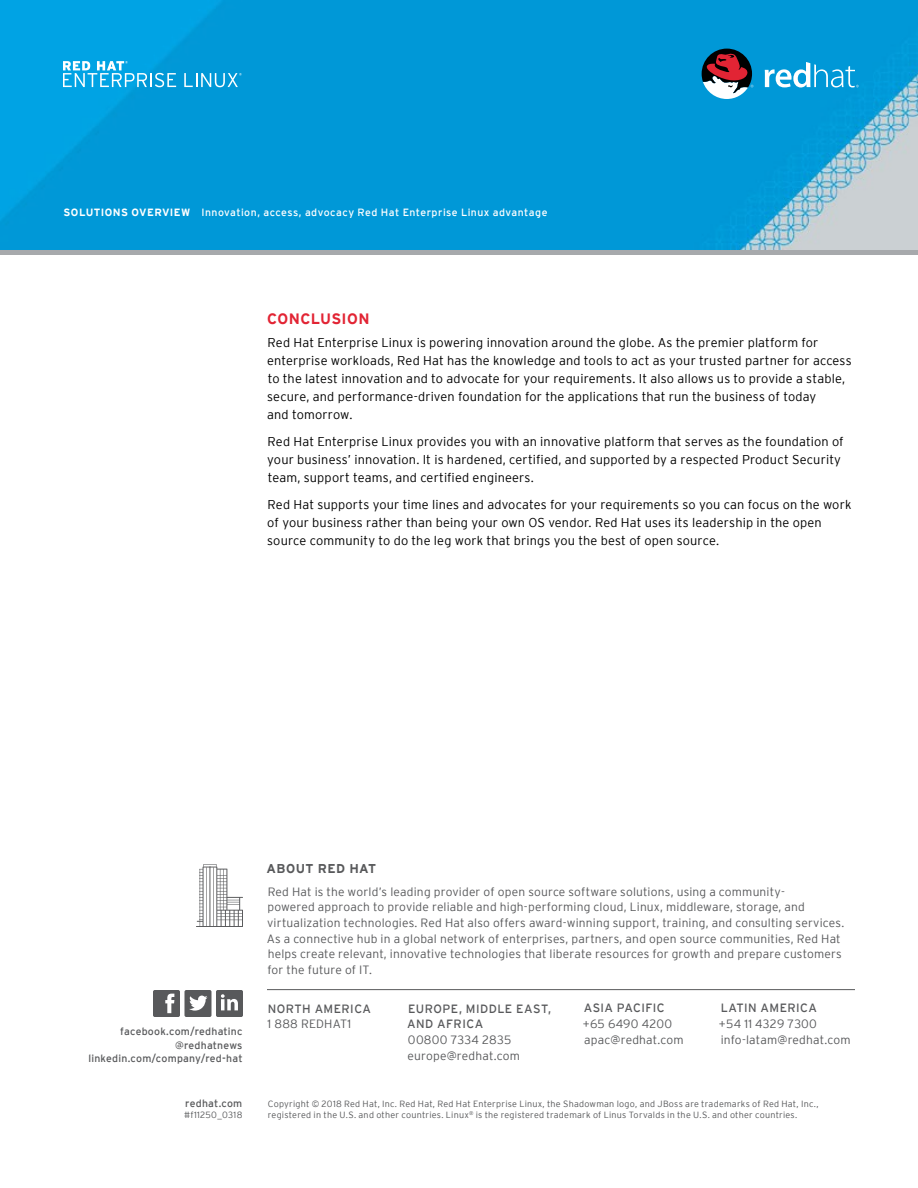
<style>
.page{position:relative;width:918px;height:1188px;background:#fff}
.page>*{position:absolute;margin:0;border:0;box-sizing:border-box;transform-origin:0 0}
.t1{font:700 15px "Interstate";letter-spacing:.02em;color:#e22434}
.t2{font:300 12.75px/18px "Interstate";letter-spacing:.01em;color:#000}
.t3{font:700 12.75px "Interstate";letter-spacing:.03em;color:#58595b}
.t4{font:300 12px/15.8px "Interstate";letter-spacing:.015em;color:#58595b}
.t5{font:12px/15.8px "Interstate";letter-spacing:.035em;color:#58595b}
.t6{font:10.5px "Interstate";letter-spacing:.045em;color:#fff}
.t7{font:10.5px/13.5px "Interstate";letter-spacing:.02em;color:#58595b;text-align:right}
.t8{font:300 9px/11.2px "Interstate";letter-spacing:.025em;color:#58595b}
.s1{font-weight:700}
</style>
<div class="page">
<img style="left:0;top:0;width:918px;height:250px">
<hr style="left:267px;top:989px;width:588px;height:1px;background:#58595b">
<svg style="left:153px;top:990px;width:90px;height:27px"></svg>
<svg style="left:196px;top:864px;width:47px;height:63px"></svg>
<svg style="left:765px;top:62px;width:94px;height:25px"></svg>
<svg style="left:702px;top:49px;width:51px;height:50px"></svg>
<svg style="left:63px;top:61px;width:113px;height:26px;background:#44b9e8"></svg>
<svg style="left:184px;top:73px;width:58px;height:14px"></svg>
<div style="left:0;top:250px;width:918px;height:5px;background:#a7a9ac"></div>
<p class="t6" style="left:64px;top:206px;width:485px"><span class="s1">SOLUTIONS OVERVIEW</span> Innovation, access, advocacy Red Hat Enterprise Linux advantage</p>
<p class="t1" style="left:267px;top:310px;width:104px">CONCLUSION</p>
<p class="t2" style="left:267px;top:333px;width:586px">Red Hat Enterprise Linux is powering innovation around the globe. As the premier platform for enterprise workloads, Red Hat has the knowledge and tools to act as your trusted partner for access to the latest innovation and to advocate for your requirements. It also allows us to provide a stable, secure, and performance-driven foundation for the applications that run the business of today<br>and tomorrow.</p>
<p class="t2" style="left:267px;top:432px;width:578px">Red Hat Enterprise Linux provides you with an innovative platform that serves as the foundation of your business’ innovation. It is hardened, certified, and supported by a respected Product Security team, support teams, and certified engineers.</p>
<p class="t2" style="left:267px;top:495px;width:586px">Red Hat supports your time lines and advocates for your requirements so you can focus on the work of your business rather than being your own OS vendor. Red Hat uses its leadership in the open source community to do the leg work that brings you the best of open source.</p>
<p class="t7" style="left:88px;top:1024px;width:156px">facebook.com/redhatinc @redhatnews linkedin.com/company/red-hat</p>
<p class="t7" style="left:185px;top:1096px;width:59px">redhat.com</p>
<p class="t8" style="left:184px;top:1109px;width:60px">#f11250_0318</p>
<p class="t3" style="left:267px;top:861px;width:111px">ABOUT RED HAT</p>
<p class="t4" style="left:267px;top:883px;width:579px">Red Hat is the world’s leading provider of open source software solutions, using a community-<br>powered approach to provide reliable and high-performing cloud, Linux, middleware, storage, and virtualization technologies. Red Hat also offers award-winning support, training, and consulting services.<br>As a connective hub in a global network of enterprises, partners, and open source communities, Red Hat helps create relevant, innovative technologies that liberate resources for growth and prepare customers for the future of IT.</p>
<p class="t5" style="left:407px;top:1000px;width:145px">EUROPE, MIDDLE EAST,<br>AND AFRICA</p>
<p class="t4" style="left:408px;top:1032px;width:114px">00800 7334 2835 europe@redhat.com</p>
<p class="t5" style="left:721px;top:1000px;width:98px">LATIN AMERICA</p>
<p class="t4" style="left:719px;top:1016px;width:133px">+54 11 4329 7300 info-latam@redhat.com</p>
<p class="t5" style="left:584px;top:1000px;width:83px">ASIA PACIFIC</p>
<p class="t4" style="left:583px;top:1016px;width:102px">+65 6490 4200 apac@redhat.com</p>
<p class="t5" style="left:268px;top:1000px;width:105px">NORTH AMERICA</p>
<p class="t4" style="left:268px;top:1016px;width:85px">1 888 REDHAT1</p>
<p class="t8" style="left:268px;top:1098px;width:552px">Copyright © 2018 Red Hat, Inc. Red Hat, Red Hat Enterprise Linux, the Shadowman logo, and JBoss are trademarks of Red Hat, Inc., registered in the U.S. and other countries. Linux<sup>®</sup> is the registered trademark of Linus Torvalds in the U.S. and other countries.</p>
</div>
